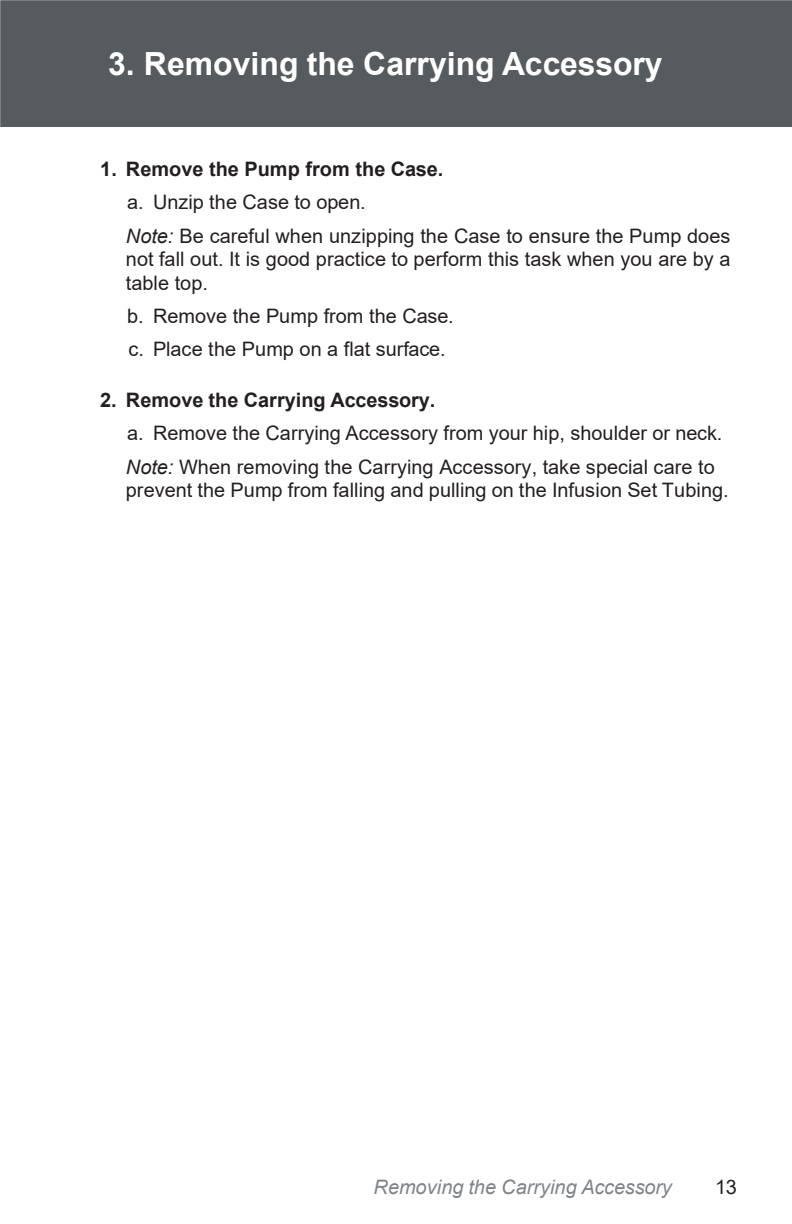
<style>
.page{position:relative;width:792px;height:1224px;background:#fff}
.page>*{position:absolute;margin:0;border:0;box-sizing:border-box;transform-origin:0 0}
.t1{font:700 32px "Arial";color:#fff}
.t2{font:20px/33.4px "Arial";color:#231f20}
.t3{font:700 20px "Arial";color:#231f20}
.t4{font:italic 20px "Arial";color:#7f8488}
.s1{font-style:italic}
</style>
<div class="page">
<div style="left:0;top:0;width:792px;height:126px;background:#555b5e"></div>
<h1 class="t1" style="left:108px;top:41px;width:556px">3. Removing the Carrying Accessory</h1>
<p class="t3" style="left:100px;top:155px;width:344px">1. Remove the Pump from the Case.</p>
<p class="t2" style="left:126px;top:185px;width:606px">a. Unzip the Case to open.<br><span class="s1">Note:</span> Be careful when unzipping the Case to ensure the Pump does</p>
<p class="t2" style="left:126px;top:247px;width:606px;line-height:23.8px">not fall out. It is good practice to perform this task when you are by a table top.</p>
<p class="t2" style="left:127px;top:300px;width:328px;line-height:32.8px">b. Remove the Pump from the Case. c. Place the Pump on a flat surface.</p>
<p class="t3" style="left:100px;top:386px;width:337px">2. Remove the Carrying Accessory.</p>
<p class="t2" style="left:126px;top:416px;width:598px">a. Remove the Carrying Accessory from your hip, shoulder or neck.<br><span class="s1">Note:</span> When removing the Carrying Accessory, take special care to</p>
<p class="t2" style="left:126px;top:474px;width:604px">prevent the Pump from falling and pulling on the Infusion Set Tubing.</p>
<p class="t4" style="left:374px;top:1174px;width:300px">Removing the Carrying Accessory</p>
<p class="t2" style="left:715px;top:1170px;width:23px">13</p>
</div>
